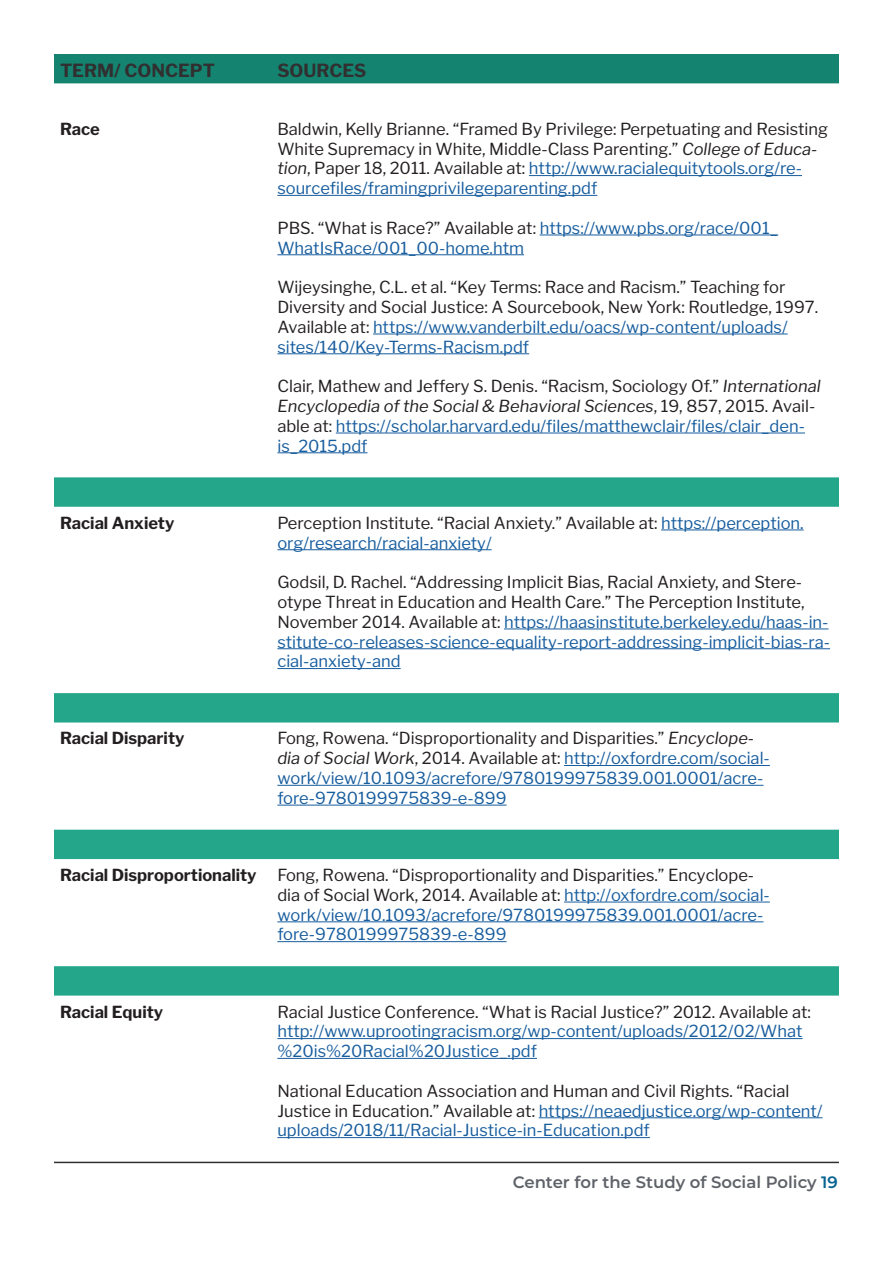
<style>
.page{position:relative;width:893px;height:1263px;background:#fff}
.page>*{position:absolute;margin:0;border:0;box-sizing:border-box;transform-origin:0 0}
.t1{font:700 18px "Libre Franklin";color:#312f30}
.t2{font:16.5px/19.8px "Libre Franklin";color:#231f20}
.t3{font:16.5px/19.8px "Libre Franklin";color:#175d9e}
.t4{font:700 16.5px "Libre Franklin";color:#231f20}
.t5{font:600 16.5px "Montserrat";color:#5f6369}
.s1{font-style:italic}
.s2{color:#175d9e}
.s3{color:#231f20}
.s4{font-style:italic;color:#231f20}
.s5{color:#076491}
</style>
<div class="page">
<hr style="left:54px;top:1162px;width:785px;height:1px;background:#312f30">
<div style="left:54px;top:54px;width:785px;height:29px;background:#148470"></div>
<div style="left:54px;top:477px;width:785px;height:30px;background:#24a68b"></div>
<svg style="left:54px;top:693px;width:785px;height:302px"></svg>
<div style="left:54px;top:830px;width:785px;height:29px;background:#24a68b"></div>
<hr style="left:529px;top:175px;width:273px;height:1px;background:#175d9e">
<hr style="left:277px;top:195px;width:320px;height:1px;background:#175d9e">
<hr style="left:540px;top:235px;width:238px;height:1px;background:#175d9e">
<hr style="left:277px;top:254px;width:247px;height:1px;background:#175d9e">
<hr style="left:373px;top:334px;width:415px;height:1px;background:#175d9e">
<hr style="left:277px;top:353px;width:252px;height:1px;background:#175d9e">
<hr style="left:336px;top:433px;width:469px;height:1px;background:#175d9e">
<hr style="left:277px;top:452px;width:90px;height:1px;background:#175d9e">
<hr style="left:661px;top:529px;width:143px;height:1px;background:#175d9e">
<hr style="left:277px;top:549px;width:215px;height:1px;background:#175d9e">
<hr style="left:504px;top:628px;width:324px;height:1px;background:#175d9e">
<hr style="left:277px;top:648px;width:553px;height:1px;background:#175d9e">
<hr style="left:277px;top:668px;width:124px;height:1px;background:#175d9e">
<hr style="left:564px;top:765px;width:206px;height:1px;background:#175d9e">
<hr style="left:277px;top:785px;width:486px;height:1px;background:#175d9e">
<hr style="left:277px;top:805px;width:230px;height:1px;background:#175d9e">
<hr style="left:564px;top:902px;width:206px;height:1px;background:#175d9e">
<hr style="left:277px;top:921px;width:486px;height:1px;background:#175d9e">
<hr style="left:277px;top:941px;width:230px;height:1px;background:#175d9e">
<hr style="left:277px;top:1038px;width:526px;height:1px;background:#175d9e">
<hr style="left:277px;top:1058px;width:260px;height:1px;background:#175d9e">
<hr style="left:539px;top:1117px;width:284px;height:1px;background:#175d9e">
<hr style="left:277px;top:1137px;width:373px;height:1px;background:#175d9e">
<p class="t1" style="left:60px;top:60px;width:156px">TERM/ CONCEPT</p>
<p class="t1" style="left:277px;top:60px;width:91px">SOURCES</p>
<p class="t4" style="left:60px;top:119px;width:41px">Race</p>
<p class="t2" style="left:277px;top:119px;width:552px">Baldwin, Kelly Brianne. “Framed By Privilege: Perpetuating and Resisting White Supremacy in White, Middle-Class Parenting.” <span class="s1">College of Educa&shy;tion</span>, Paper 18, 2011. Available at: <span class="s2">http://www.racialequitytools.org/re&shy;sourcefiles/framingprivilegeparenting.pdf</span></p>
<p class="t3" style="left:277px;top:218px;width:502px"><span class="s3">PBS. “What is Race?” Available at:</span> https://www.pbs.org/race/001_<br>WhatIsRace/001_00-home.htm</p>
<p class="t2" style="left:277px;top:277px;width:542px">Wijeysinghe, C.L. et al. “Key Terms: Race and Racism.” Teaching for Diversity and Social Justice: A Sourcebook, New York: Routledge, 1997.<br>Available at: <span class="s2">https://www.vanderbilt.edu/oacs/wp-content/uploads/ sites/140/Key-Terms-Racism.pdf</span></p>
<p class="t2" style="left:277px;top:376px;width:545px">Clair, Mathew and Jeffery S. Denis. “Racism, Sociology Of.” <span class="s1">International Encyclopedia of the Social &amp; Behavioral Sciences</span>, 19, 857, 2015. Avail&shy;able at: <span class="s2">https://scholar.harvard.edu/files/matthewclair/files/clair_den&shy;is_2015.pdf</span></p>
<p class="t4" style="left:60px;top:513px;width:116px">Racial Anxiety</p>
<p class="t2" style="left:277px;top:513px;width:528px">Perception Institute. “Racial Anxiety.” Available at: <span class="s2">https://perception. org/research/racial-anxiety/</span></p>
<p class="t2" style="left:277px;top:572px;width:554px">Godsil, D. Rachel. “Addressing Implicit Bias, Racial Anxiety, and Stere&shy;otype Threat in Education and Health Care.” The Perception Institute, November 2014. Available at: <span class="s2">https://haasinstitute.berkeley.edu/haas-in&shy;stitute-co-releases-science-equality-report-addressing-implicit-bias-ra&shy;cial-anxiety-and</span></p>
<p class="t4" style="left:60px;top:728px;width:126px">Racial Disparity</p>
<p class="t3" style="left:277px;top:728px;width:494px"><span class="s3">Fong, Rowena. “Disproportionality and Disparities.”</span> <span class="s4">Encyclope&shy;dia of Social Work</span><span class="s3">, 2014. Available at:</span> http://oxfordre.com/social&shy;work/view/10.1093/acrefore/9780199975839.001.0001/acre&shy;fore-9780199975839-e-899</p>
<p class="t4" style="left:60px;top:865px;width:198px">Racial Disproportionality</p>
<p class="t3" style="left:277px;top:865px;width:494px"><span class="s3">Fong, Rowena. “Disproportionality and Disparities.” Encyclope&shy;dia of Social Work, 2014. Available at:</span> http://oxfordre.com/social&shy;work/view/10.1093/acrefore/9780199975839.001.0001/acre&shy;fore-9780199975839-e-899</p>
<p class="t4" style="left:60px;top:1002px;width:105px">Racial Equity</p>
<p class="t2" style="left:277px;top:1002px;width:535px">Racial Justice Conference. “What is Racial Justice?” 2012. Available at:</p>
<p class="t3" style="left:277px;top:1021px;width:527px">http://www.uprootingracism.org/wp-content/uploads/2012/02/What %20is%20Racial%20Justice_.pdf</p>
<p class="t2" style="left:277px;top:1081px;width:547px">National Education Association and Human and Civil Rights. “Racial<br>Justice in Education.” Available at: <span class="s2">https://neaedjustice.org/wp-content/ uploads/2018/11/Racial-Justice-in-Education.pdf</span></p>
<p class="t5" style="left:513px;top:1170px;width:327px">Center for the Study of Social Policy <span class="s5">19</span></p>
</div>
